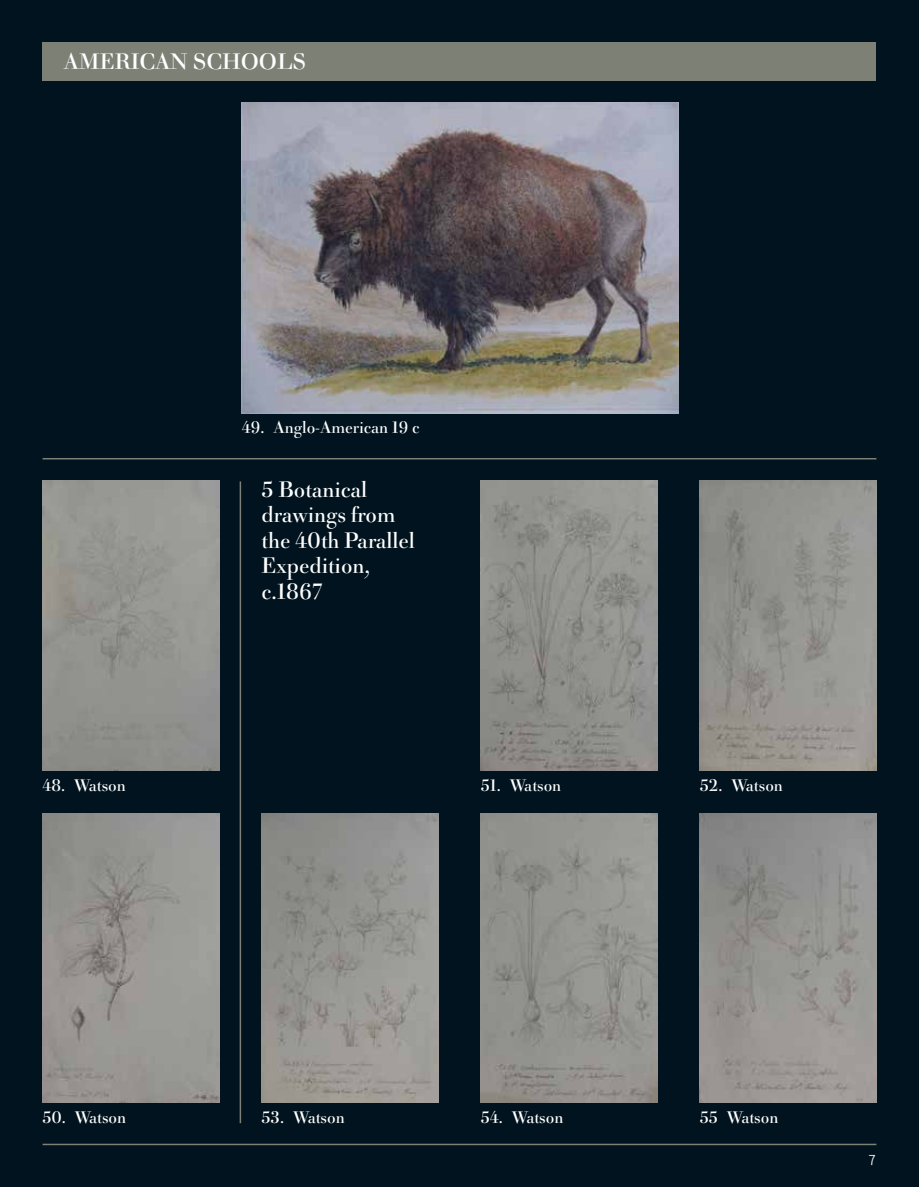
<style>
.page{position:relative;width:919px;height:1187px;background:#fff}
.page>*{position:absolute;margin:0;border:0;box-sizing:border-box;transform-origin:0 0}
.t1{font:24px/25.5px "Acanthus";color:#fff}
.t2{font:24px "Acanthus Small Caps";color:#fff}
.t3{font:18px "Acanthus";color:#fff}
.t4{font:300 15px "Alber";color:#fff}
.s1{font-family:"Acanthus Small Caps"}
.s2{font-family:"Acanthus"}
</style>
<div class="page">
<div style="left:0;top:0;width:918px;height:1186px;background:#00131e"></div>
<img style="left:43px;top:480px;width:176px;height:290px">
<img style="left:242px;top:102px;width:436px;height:312px">
<img style="left:43px;top:813px;width:176px;height:289px">
<img style="left:480px;top:480px;width:177px;height:290px">
<img style="left:699px;top:480px;width:177px;height:290px">
<img style="left:261px;top:813px;width:177px;height:289px">
<img style="left:480px;top:813px;width:177px;height:289px">
<img style="left:699px;top:813px;width:177px;height:289px">
<hr style="left:43px;top:1143px;width:833px;height:2px;background:#7d8175">
<hr style="left:43px;top:458px;width:833px;height:1px;background:#7d8175">
<hr style="left:239px;top:481px;width:2px;height:642px;background:#7d8175">
<div style="left:43px;top:43px;width:833px;height:38px;background:#7d8175"></div>
<h1 class="t1" style="left:64px;top:50px;width:244px">AMERICAN SCHOOLS</h1>
<p class="t3" style="left:242px;top:419px;width:179px"><span class="s1">49.</span> Anglo-American <span class="s1">19</span> c</p>
<h1 class="t1" style="left:261px;top:478px;width:155px"><span class="s1">5</span> Botanical drawings from the <span class="s1">40</span>th Parallel<br>Expedition,</h1>
<h1 class="t2" style="left:261px;top:579px;width:62px"><span class="s2">c.</span>1867</h1>
<p class="t3" style="left:43px;top:776px;width:85px"><span class="s1">48.</span> Watson</p>
<p class="t3" style="left:699px;top:776px;width:85px"><span class="s1">52.</span> Watson</p>
<p class="t3" style="left:480px;top:776px;width:82px"><span class="s1">51.</span> Watson</p>
<p class="t3" style="left:480px;top:1107px;width:84px"><span class="s1">54.</span> Watson</p>
<p class="t3" style="left:42px;top:1108px;width:85px"><span class="s1">50.</span> Watson</p>
<p class="t3" style="left:699px;top:1107px;width:80px"><span class="s1">55</span> Watson</p>
<p class="t3" style="left:261px;top:1107px;width:84px"><span class="s1">53.</span> Watson</p>
<p class="t4" style="left:868px;top:1150px;width:10px">7</p>
</div>
